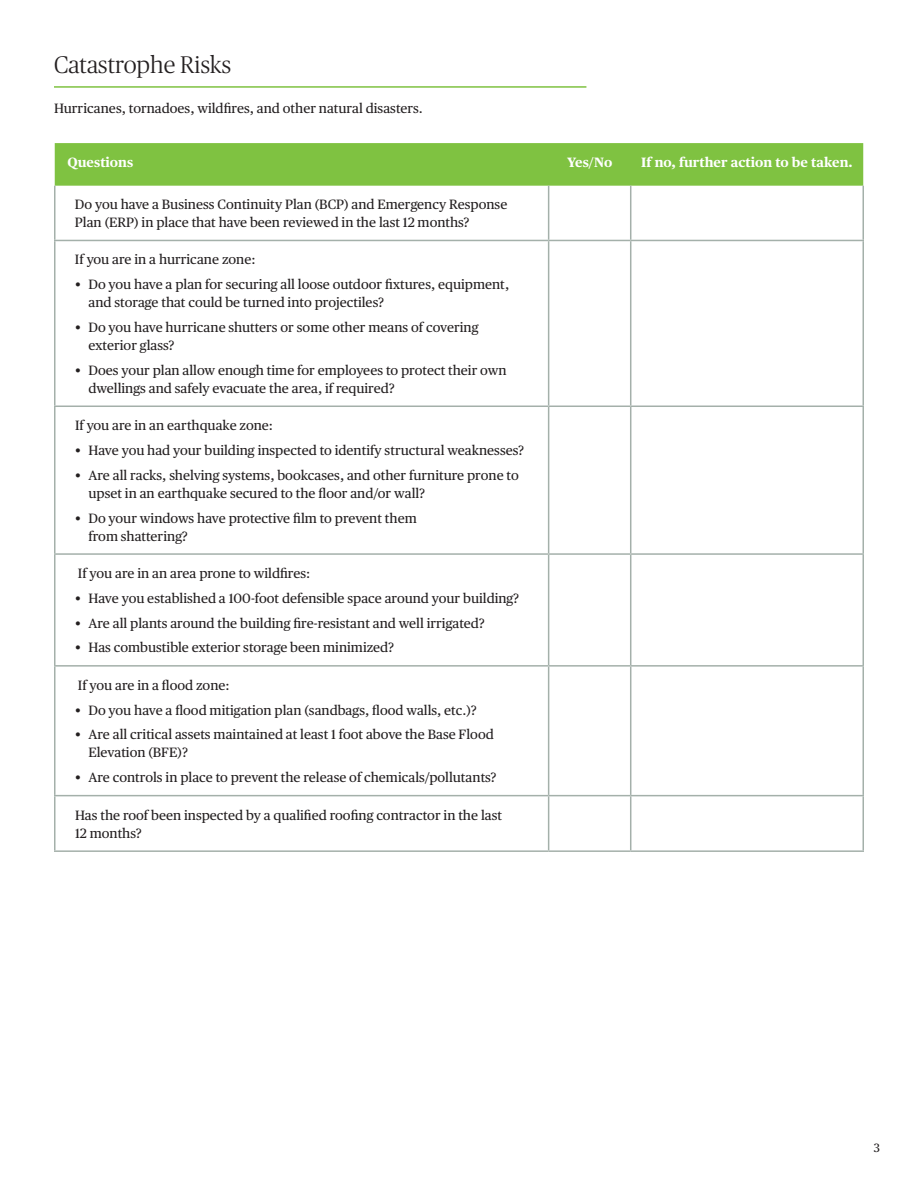
<style>
.page{position:relative;width:918px;height:1188px;background:#fff}
.page>*{position:absolute;margin:0;border:0;box-sizing:border-box;transform-origin:0 0}
.NEW{font:300 24px "Publico";color:#231f20}
.Table_Body{font:13.5px/18px "Chubb Publico Text";color:#231f20}
.Header_Black{font:13.5px "Chubb Publico Text";color:#231f20}
.Table_Header{font:700 13.5px "Chubb Publico Text";color:#fff}
.t1{font:12px "Chubb Publico Text";color:#231f20}
</style>
<div class="page">
<div style="left:55px;top:143px;width:808px;height:43px;background:#7fc241"></div>
<hr style="left:548px;top:186px;width:1px;height:54px;background:#a4b0aa">
<hr style="left:630px;top:186px;width:1px;height:54px;background:#a4b0aa">
<hr style="left:548px;top:241px;width:1px;height:165px;background:#a4b0aa">
<hr style="left:630px;top:241px;width:1px;height:165px;background:#a4b0aa">
<hr style="left:548px;top:407px;width:1px;height:146px;background:#a4b0aa">
<hr style="left:630px;top:407px;width:1px;height:146px;background:#a4b0aa">
<hr style="left:548px;top:555px;width:1px;height:110px;background:#a4b0aa">
<hr style="left:630px;top:555px;width:1px;height:110px;background:#a4b0aa">
<hr style="left:548px;top:667px;width:1px;height:128px;background:#a4b0aa">
<hr style="left:630px;top:667px;width:1px;height:128px;background:#a4b0aa">
<hr style="left:548px;top:796px;width:1px;height:54px;background:#a4b0aa">
<hr style="left:630px;top:796px;width:1px;height:54px;background:#a4b0aa">
<hr style="left:54px;top:240px;width:495px;height:1px;background:#a4b0aa">
<hr style="left:549px;top:240px;width:82px;height:1px;background:#a4b0aa">
<hr style="left:631px;top:240px;width:233px;height:1px;background:#a4b0aa">
<hr style="left:54px;top:406px;width:495px;height:1px;background:#a4b0aa">
<hr style="left:549px;top:406px;width:82px;height:1px;background:#a4b0aa">
<hr style="left:631px;top:406px;width:233px;height:1px;background:#a4b0aa">
<hr style="left:54px;top:553px;width:495px;height:2px;background:#a4b0aa">
<hr style="left:549px;top:553px;width:82px;height:2px;background:#a4b0aa">
<hr style="left:631px;top:553px;width:233px;height:2px;background:#a4b0aa">
<hr style="left:54px;top:665px;width:495px;height:2px;background:#a4b0aa">
<hr style="left:549px;top:665px;width:82px;height:2px;background:#a4b0aa">
<hr style="left:631px;top:665px;width:233px;height:2px;background:#a4b0aa">
<hr style="left:54px;top:795px;width:495px;height:1px;background:#a4b0aa">
<hr style="left:549px;top:795px;width:82px;height:1px;background:#a4b0aa">
<hr style="left:631px;top:795px;width:233px;height:1px;background:#a4b0aa">
<hr style="left:54px;top:850px;width:495px;height:2px;background:#a4b0aa">
<hr style="left:549px;top:850px;width:82px;height:2px;background:#a4b0aa">
<hr style="left:631px;top:850px;width:233px;height:2px;background:#a4b0aa">
<hr style="left:54px;top:186px;width:2px;height:54px;background:#a4b0aa">
<hr style="left:862px;top:186px;width:2px;height:54px;background:#a4b0aa">
<hr style="left:54px;top:241px;width:2px;height:165px;background:#a4b0aa">
<hr style="left:862px;top:241px;width:2px;height:165px;background:#a4b0aa">
<hr style="left:54px;top:407px;width:2px;height:146px;background:#a4b0aa">
<hr style="left:862px;top:407px;width:2px;height:146px;background:#a4b0aa">
<hr style="left:54px;top:555px;width:2px;height:110px;background:#a4b0aa">
<hr style="left:862px;top:555px;width:2px;height:110px;background:#a4b0aa">
<hr style="left:54px;top:667px;width:2px;height:128px;background:#a4b0aa">
<hr style="left:862px;top:667px;width:2px;height:128px;background:#a4b0aa">
<hr style="left:54px;top:796px;width:2px;height:54px;background:#a4b0aa">
<hr style="left:862px;top:796px;width:2px;height:54px;background:#a4b0aa">
<hr style="left:54px;top:86px;width:532px;height:2px;background:#7fc241">
<p class="NEW" style="left:54px;top:52px;width:179px">Catastrophe Risks</p>
<p class="Header_Black" style="left:54px;top:98px;width:370px">Hurricanes, tornadoes, wildfires, and other natural disasters.</p>
<p class="Table_Header" style="left:68px;top:152px;width:67px">Questions</p>
<p class="Table_Header" style="left:567px;top:152px;width:47px">Yes/No</p>
<p class="Table_Header" style="left:641px;top:152px;width:213px">If no, further action to be taken.</p>
<p class="Table_Body" style="left:75px;top:194px;width:434px">Do you have a Business Continuity Plan (BCP) and Emergency Response<br>Plan (ERP) in place that have been reviewed in the last 12 months?</p>
<p class="Table_Body" style="left:75px;top:250px;width:182px">If you are in a hurricane zone:</p>
<p class="Table_Body" style="left:88px;top:275px;width:422px;text-indent:-14px">• Do you have a plan for securing all loose outdoor fixtures, equipment, and storage that could be turned into projectiles?</p>
<p class="Table_Body" style="left:88px;top:317px;width:392px;text-indent:-14px">• Do you have hurricane shutters or some other means of covering exterior glass?</p>
<p class="Table_Body" style="left:88px;top:360px;width:420px;text-indent:-14px">• Does your plan allow enough time for employees to protect their own dwellings and safely evacuate the area, if required?</p>
<p class="Table_Body" style="left:75px;top:416px;width:200px">If you are in an earthquake zone:</p>
<p class="Table_Body" style="left:75px;top:441px;width:451px">• Have you had your building inspected to identify structural weaknesses?</p>
<p class="Table_Body" style="left:88px;top:465px;width:432px;text-indent:-14px">• Are all racks, shelving systems, bookcases, and other furniture prone to upset in an earthquake secured to the floor and/or wall?</p>
<p class="Table_Body" style="left:88px;top:508px;width:330px;text-indent:-14px">• Do your windows have protective film to prevent them from shattering?</p>
<p class="Table_Body" style="left:78px;top:564px;width:234px">If you are in an area prone to wildfires:</p>
<p class="Table_Body" style="left:75px;top:588px;width:446px">• Have you established a 100-foot defensible space around your building?</p>
<p class="Table_Body" style="left:75px;top:613px;width:411px">• Are all plants around the building fire-resistant and well irrigated?</p>
<p class="Table_Body" style="left:75px;top:638px;width:321px">• Has combustible exterior storage been minimized?</p>
<p class="Table_Body" style="left:78px;top:675px;width:153px">If you are in a flood zone:</p>
<p class="Table_Body" style="left:75px;top:700px;width:403px">• Do you have a flood mitigation plan (sandbags, flood walls, etc.)?</p>
<p class="Table_Body" style="left:88px;top:725px;width:407px;text-indent:-14px">• Are all critical assets maintained at least 1 foot above the Base Flood<br>Elevation (BFE)?</p>
<p class="Table_Body" style="left:75px;top:768px;width:423px">• Are controls in place to prevent the release of chemicals/pollutants?</p>
<p class="Table_Body" style="left:75px;top:805px;width:429px">Has the roof been inspected by a qualified roofing contractor in the last<br>12 months?</p>
<p class="t1" style="left:874px;top:1139px;width:8px">3</p>
</div>
